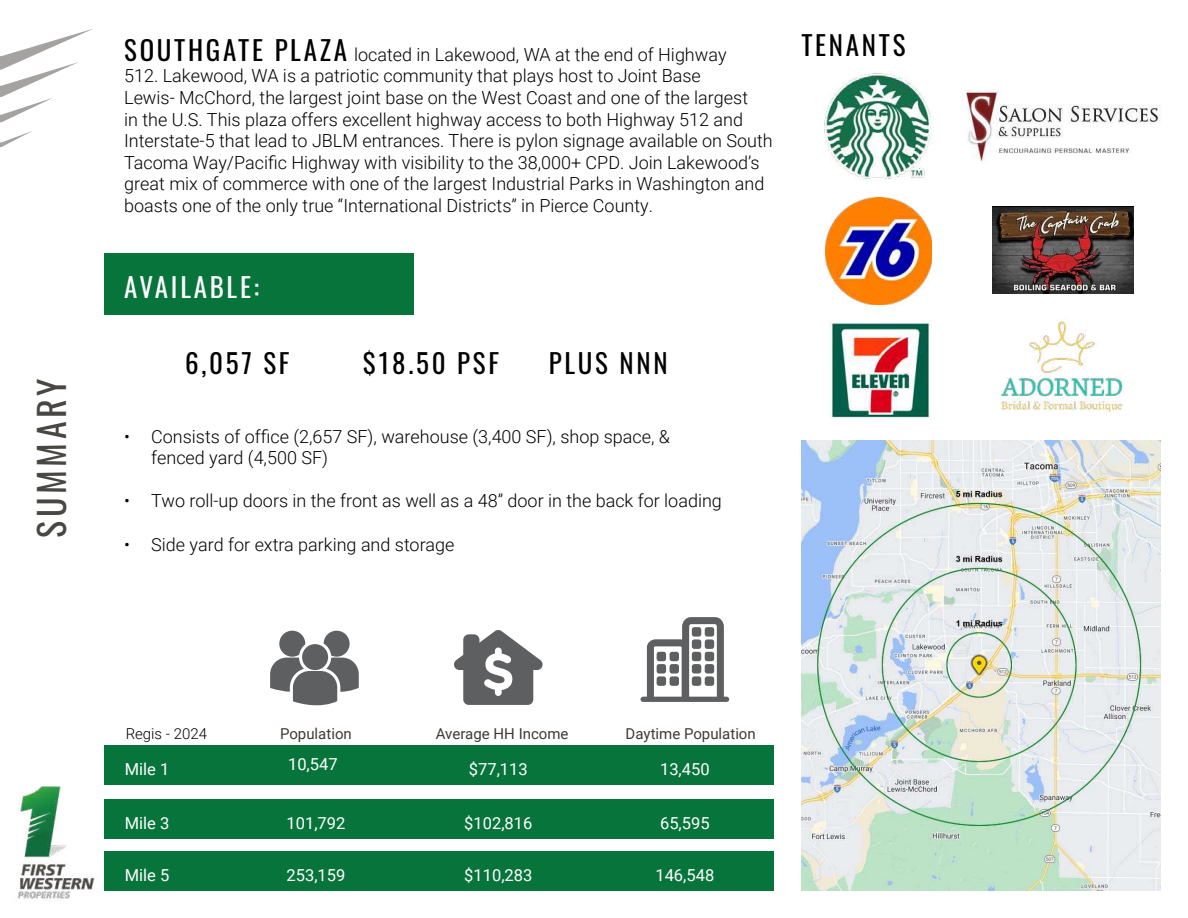
<style>
.page{position:relative;width:1188px;height:918px;background:#fff}
.page>*{position:absolute;margin:0;border:0;box-sizing:border-box;transform-origin:0 0}
.t1{font:36px "Oswald";letter-spacing:.1em;color:#494743}
.t2{font:27px "Oswald";letter-spacing:.1em;color:#000}
.t3{font:27px "Oswald";letter-spacing:.1em;color:#fff}
.t4{font:300 18px/21.6px "Roboto";color:#000}
.t5{font:16.5px "Roboto";color:#fff}
.t6{font:15px "Roboto";color:#3e3935}
.t7{font:300 15px "Roboto";color:#000}
.s1{font-family:"Oswald";font-weight:400;font-size:27px}
</style>
<div class="page">
<div style="left:105px;top:254px;width:309px;height:61px;background:#07743c"></div>
<div style="left:105px;top:799px;width:669px;height:39px;background:#07743c"></div>
<div style="left:105px;top:851px;width:669px;height:40px;background:#07743c"></div>
<div style="left:105px;top:745px;width:669px;height:39px;background:#07743c"></div>
<svg style="left:641px;top:617px;width:88px;height:85px"></svg>
<div style="left:692px;top:627px;width:9px;height:10px;background:#5e5f61;border-radius:3px"></div>
<div style="left:692px;top:639px;width:9px;height:10px;background:#5e5f61;border-radius:3px"></div>
<div style="left:692px;top:652px;width:9px;height:9px;background:#5e5f61;border-radius:3px"></div>
<div style="left:705px;top:627px;width:9px;height:10px;background:#5e5f61;border-radius:3px"></div>
<div style="left:705px;top:639px;width:9px;height:10px;background:#5e5f61;border-radius:3px"></div>
<div style="left:705px;top:652px;width:9px;height:9px;background:#5e5f61;border-radius:3px"></div>
<div style="left:692px;top:664px;width:9px;height:10px;background:#5e5f61;border-radius:3px"></div>
<div style="left:692px;top:676px;width:9px;height:10px;background:#5e5f61;border-radius:3px"></div>
<div style="left:705px;top:664px;width:9px;height:10px;background:#5e5f61;border-radius:3px"></div>
<div style="left:705px;top:676px;width:9px;height:10px;background:#5e5f61;border-radius:3px"></div>
<div style="left:657px;top:652px;width:9px;height:9px;background:#5e5f61;border-radius:3px"></div>
<div style="left:670px;top:652px;width:9px;height:9px;background:#5e5f61;border-radius:3px"></div>
<div style="left:657px;top:664px;width:9px;height:10px;background:#5e5f61;border-radius:3px"></div>
<div style="left:657px;top:676px;width:9px;height:10px;background:#5e5f61;border-radius:3px"></div>
<div style="left:670px;top:664px;width:9px;height:10px;background:#5e5f61;border-radius:3px"></div>
<div style="left:670px;top:676px;width:9px;height:10px;background:#5e5f61;border-radius:3px"></div>
<svg style="left:454px;top:630px;width:89px;height:75px"></svg>
<svg style="left:270px;top:631px;width:89px;height:74px"></svg>
<svg style="left:0;top:29px;width:93px;height:94px"></svg>
<svg style="left:0;top:131px;width:32px;height:16px"></svg>
<img style="left:801px;top:441px;width:360px;height:450px">
<img style="left:824px;top:71px;width:108px;height:109px">
<img style="left:17px;top:775px;width:88px;height:126px">
<img style="left:825px;top:198px;width:107px;height:106px">
<img style="left:829px;top:320px;width:102px;height:99px">
<img style="left:966px;top:90px;width:193px;height:72px">
<img style="left:993px;top:207px;width:140px;height:86px">
<img style="left:1000px;top:321px;width:123px;height:90px">
<h1 class="t1" style="left:20px;top:538px;width:161px;rotate:-90deg">SUMMARY</h1>
<p class="t4" style="left:124px;top:43px;width:650px"><span class="s1">SOUTHGATE PLAZA</span> located in Lakewood, WA at the end of Highway<br>512. Lakewood, WA is a patriotic community that plays host to Joint Base<br>Lewis- McChord, the largest joint base on the West Coast and one of the largest<br>in the U.S. This plaza offers excellent highway access to both Highway 512 and Interstate-5 that lead to JBLM entrances. There is pylon signage available on South Tacoma Way/Pacific Highway with visibility to the 38,000+ CPD. Join Lakewood’s great mix of commerce with one of the largest Industrial Parks in Washington and boasts one of the only true “International Districts” in Pierce County.</p>
<h2 class="t3" style="left:124px;top:263px;width:136px">AVAILABLE:</h2>
<h2 class="t2" style="left:185px;top:339px;width:106px">6,057 SF</h2>
<h2 class="t2" style="left:363px;top:339px;width:138px">$18.50 PSF</h2>
<h2 class="t2" style="left:549px;top:339px;width:120px">PLUS NNN</h2>
<p class="t4" style="left:151px;top:425px;width:520px;text-indent:-27px">• Consists of office (2,657 SF), warehouse (3,400 SF), shop space, &amp; fenced yard (4,500 SF)</p>
<p class="t4" style="left:124px;top:490px;width:599px">• Two roll-up doors in the front as well as a 48” door in the back for loading</p>
<p class="t4" style="left:124px;top:533px;width:332px">• Side yard for extra parking and storage</p>
<h2 class="t2" style="left:801px;top:21px;width:106px">TENANTS</h2>
<p class="t7" style="left:126px;top:723px;width:83px">Regis - 2024</p>
<p class="t6" style="left:280px;top:723px;width:73px">Population</p>
<p class="t6" style="left:436px;top:723px;width:134px">Average HH Income</p>
<p class="t6" style="left:626px;top:723px;width:132px">Daytime Population</p>
<p class="t5" style="left:125px;top:757px;width:46px">Mile 1</p>
<p class="t5" style="left:125px;top:812px;width:46px">Mile 3</p>
<p class="t5" style="left:125px;top:864px;width:46px">Mile 5</p>
<p class="t5" style="left:288px;top:753px;width:51px">10,547</p>
<p class="t5" style="left:469px;top:757px;width:60px">$77,113</p>
<p class="t5" style="left:660px;top:757px;width:51px">13,450</p>
<p class="t5" style="left:287px;top:812px;width:60px">101,792</p>
<p class="t5" style="left:464px;top:812px;width:70px">$102,816</p>
<p class="t5" style="left:660px;top:812px;width:51px">65,595</p>
<p class="t5" style="left:287px;top:864px;width:60px">253,159</p>
<p class="t5" style="left:464px;top:864px;width:70px">$110,283</p>
<p class="t5" style="left:655px;top:864px;width:60px">146,548</p>
</div>
